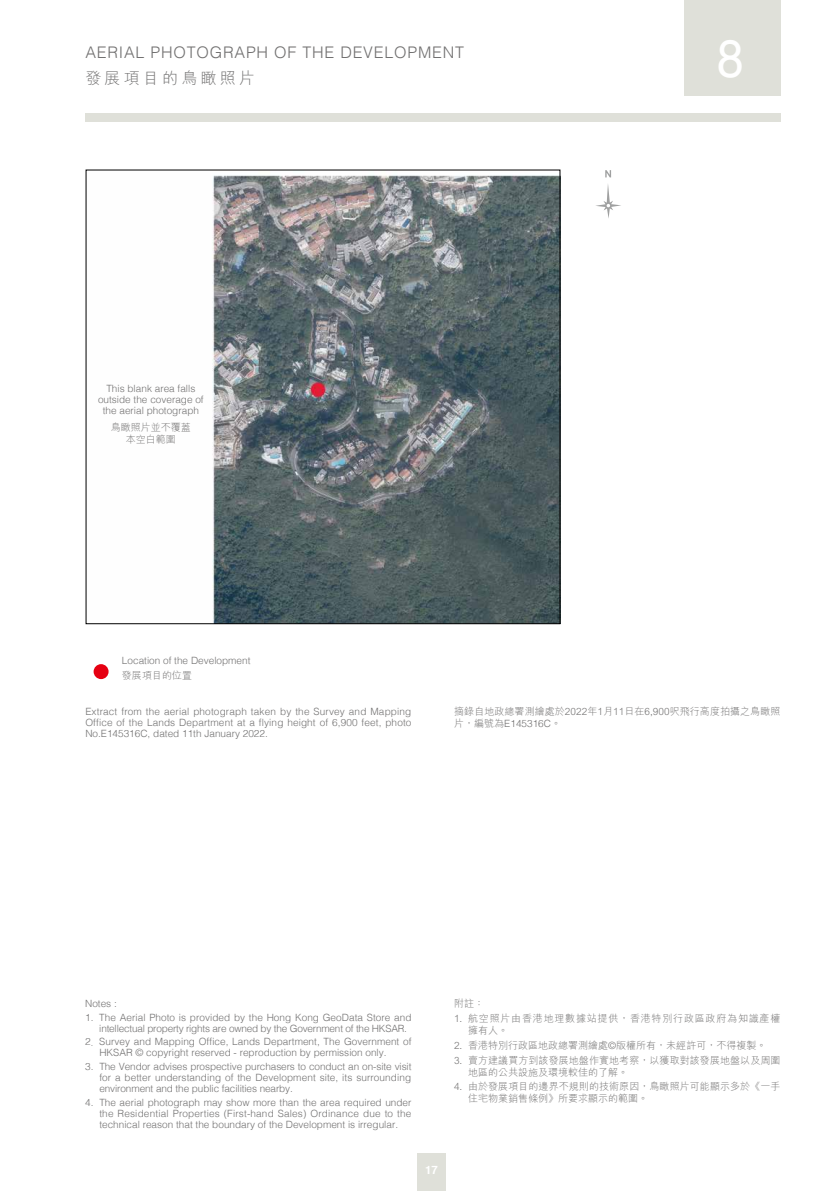
<style>
.page{position:relative;width:823px;height:1191px;background:#fff}
.page>*{position:absolute;margin:0;border:0;box-sizing:border-box;transform-origin:0 0}
.t1{font:52.8px "Helvetica";color:#fff;scale:.91 1}
.t2{font:300 16px "Helvetica";letter-spacing:.05em;color:#727171}
.t3{font:300 16px "M Hei HK";letter-spacing:.2em;color:#727171}
.t4{font:700 11.5px "Helvetica";color:#fff}
.t5{font:300 10px/11px "Helvetica";color:#727171;text-align:justify}
.t6{font:300 10px/12px "M Hei HK";letter-spacing:.005em;color:#727171}
.t7{font:300 10px/11px "Helvetica";letter-spacing:-.02em;color:#727171}
.t8{font:300 10px/12px "M Hei HK";letter-spacing:.08em;color:#727171}
.s1{font-family:"M Hei HK"}
.s2{font-family:"Adobe Ming Std"}
.s3{font-family:"Helvetica"}
</style>
<div class="page">
<div style="left:417px;top:1153px;width:28px;height:38px;background:#dfe0d9"></div>
<div style="left:683px;top:0;width:97px;height:96px;background:#dfe0d9"></div>
<div style="left:85px;top:113px;width:695px;height:8px;background:#dfe0d9"></div>
<img style="left:85px;top:170px;width:475px;height:454px">
<svg style="left:605px;top:170px;width:5px;height:7px"></svg>
<svg style="left:596px;top:184px;width:25px;height:34px"></svg>
<div style="left:93px;top:664px;width:15px;height:15px;background:#e60012;border-radius:50%"></div>
<h2 class="t2" style="left:85px;top:38px;width:380px">AERIAL PHOTOGRAPH OF THE DEVELOPMENT</h2>
<h2 class="t3" style="left:85px;top:70px;width:171px">發展項目的鳥瞰照片</h2>
<p class="t5" style="left:98px;top:382px;width:107px;text-align:center">This blank area falls outside the coverage of the aerial photograph</p>
<p class="t6" style="left:111px;top:421px;width:81px;text-align:center">鳥瞰照片並不覆蓋本空白範圍</p>
<h1 class="t1" style="left:716px;top:17px;width:31px">8</h1>
<p class="t5" style="left:122px;top:654px;width:130px">Location of the Development</p>
<p class="t6" style="left:122px;top:669px;width:71px">發展項目的位置</p>
<p class="t5" style="left:85px;top:705px;width:327px">Extract from the aerial photograph taken by the Survey and Mapping Office of the Lands Department at a flying height of 6,900 feet, photo No.E145316C, dated 11th January 2022.</p>
<p class="t6" style="left:454px;top:705px;width:327px">摘錄自地政總署測繪處於2022年1月11日在6,900呎飛行高度拍攝之鳥瞰照</p>
<p class="t5" style="left:454px;top:717px;width:108px"><span class="s1">片，編號為</span>E145316C<span class="s1">。</span></p>
<p class="t5" style="left:85px;top:997px;width:33px">Notes :</p>
<p class="t7" style="left:99px;top:1010px;width:313px;text-indent:-14px">1. The Aerial Photo is provided by the Hong Kong GeoData Store and intellectual property rights are owned by the Government of the HKSAR.</p>
<p class="t5" style="left:99px;top:1035px;width:313px;text-indent:-14px">2<span class="s2">.</span> Survey and Mapping Office, Lands Department, The Government of<br>HKSAR © copyright reserved - reproduction by permission only.</p>
<p class="t5" style="left:99px;top:1060px;width:313px;text-indent:-14px">3. The Vendor advises prospective purchasers to conduct an on-site visit for a better understanding of the Development site, its surrounding environment and the public facilities nearby.</p>
<p class="t5" style="left:99px;top:1096px;width:313px;text-indent:-14px">4. The aerial photograph may show more than the area required under the Residential Properties (First-hand Sales) Ordinance due to the technical reason that the boundary of the Development is irregular.</p>
<p class="t4" style="left:425px;top:1160px;width:14px">17</p>
<p class="t6" style="left:454px;top:997px;width:31px">附註：</p>
<p class="t8" style="left:468px;top:1012px;width:314px;text-indent:-14px">1. 航空照片由香港地理數據站提供，香港特別行政區政府為知識產權擁有人。</p>
<p class="t6" style="left:454px;top:1039px;width:313px">2. 香港特別行政區地政總署測繪處<span class="s3">©</span>版權所有，未經許可，不得複製。</p>
<p class="t6" style="left:468px;top:1053px;width:314px;text-indent:-14px">3. 賣方建議買方到該發展地盤作實地考察，以獲取對該發展地盤以及周圍地區的公共設施及環境較佳的了解。</p>
<p class="t6" style="left:468px;top:1080px;width:314px;text-indent:-14px">4. 由於發展項目的邊界不規則的技術原因，鳥瞰照片可能顯示多於《一手住宅物業銷售條例》所要求顯示的範圍。</p>
</div>
